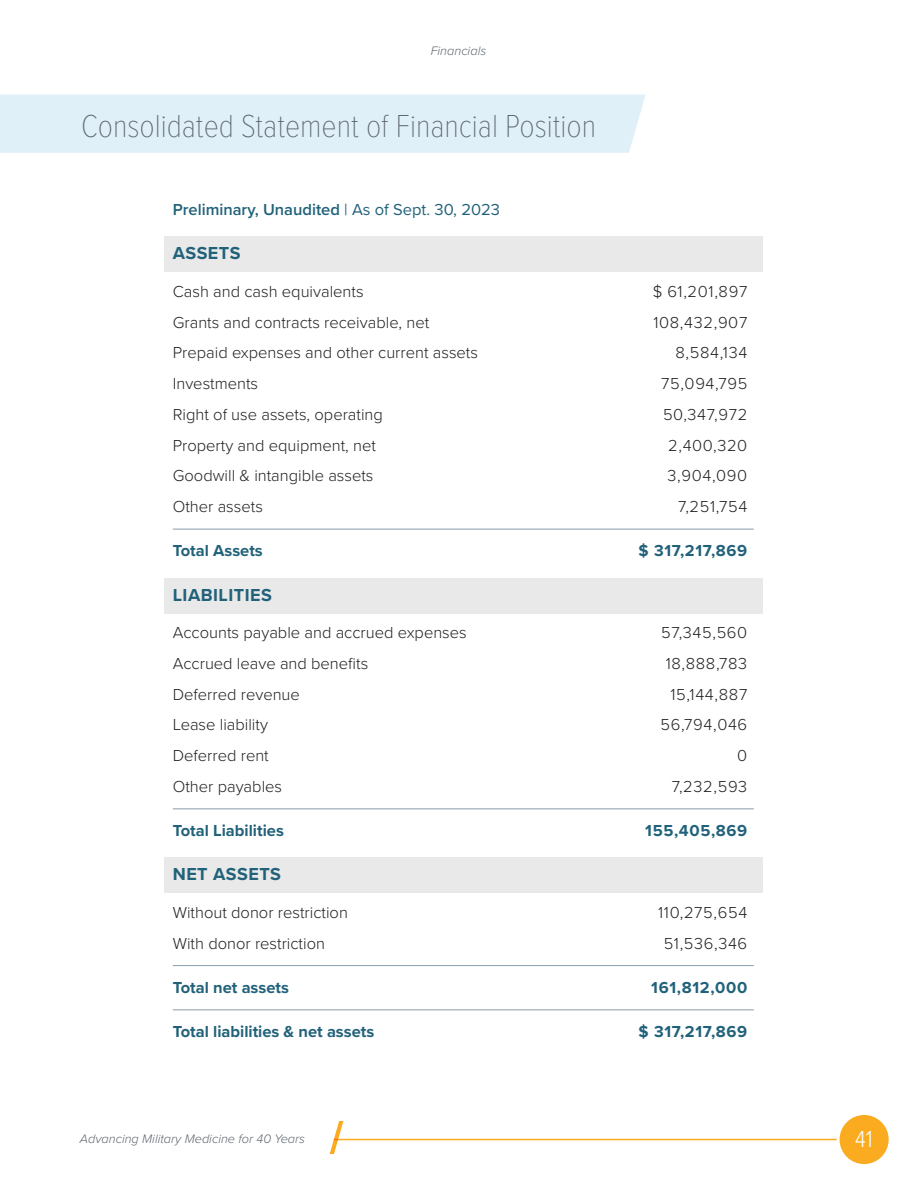
<style>
.page{position:relative;width:918px;height:1188px;background:#fff}
.page>*{position:absolute;margin:0;border:0;box-sizing:border-box;transform-origin:0 0}
.t1{font:100 33px "Proxima Nova Cond";color:#5c666f}
.t2{font:300 24px "Proxima Nova Cond";color:#fff}
.t3{font:700 18px "Proxima Nova";letter-spacing:.025em;color:#21627a}
.t4{font:300 16.5px "Proxima Nova";color:#231f20}
.t5{font:700 16.5px "Proxima Nova";color:#21627a}
.t6{font:700 16.5px "Proxima Nova";letter-spacing:.04em;color:#21627a}
.t7{font:600 16.5px "Proxima Nova";color:#21627a}
.t8{font:300 16.5px "Proxima Nova";letter-spacing:.04em;color:#231f20}
.t9{font:italic 300 12.75px "Proxima Nova";color:#5c666f}
.s1{font-weight:400}
</style>
<div class="page">
<div style="left:0;top:94px;width:646px;height:59px;background:#e0f0f9"></div>
<div style="left:164px;top:237px;width:598px;height:35px;background:#e9e9ea"></div>
<hr style="left:173px;top:529px;width:581px;height:1px;background:#899ead">
<div style="left:164px;top:578px;width:598px;height:35px;background:#e9e9ea"></div>
<hr style="left:173px;top:808px;width:581px;height:1px;background:#899ead">
<div style="left:164px;top:858px;width:598px;height:35px;background:#e9e9ea"></div>
<hr style="left:173px;top:965px;width:581px;height:1px;background:#899ead">
<hr style="left:173px;top:1009px;width:581px;height:1px;background:#899ead">
<hr style="left:0;top:1139px;width:838px;height:1px;background:#faab1f">
<div style="left:838px;top:1113px;width:52px;height:53px;background:#faab1f;border-radius:50%"></div>
<div style="left:837px;top:1112px;width:55px;height:55px;border:3px solid #fff;border-radius:50%"></div>
<svg style="left:0;top:1122px;width:346px;height:32px"></svg>
<p class="t9" style="left:431px;top:41px;width:57px">Financials</p>
<h1 class="t1" style="left:81px;top:102px;width:517px">Consolidated Statement of Financial Position</h1>
<p class="t7" style="left:173px;top:197px;width:329px">Preliminary, Unaudited <span class="s1">| As of Sept. 30, 2023</span></p>
<p class="t3" style="left:173px;top:240px;width:69px">ASSETS</p>
<p class="t4" style="left:173px;top:279px;width:192px">Cash and cash equivalents</p>
<p class="t4" style="left:653px;top:279px;width:96px">$ 61,201,897</p>
<p class="t4" style="left:173px;top:310px;width:258px">Grants and contracts receivable, net</p>
<p class="t8" style="left:653px;top:310px;width:95px">108,432,907</p>
<p class="t4" style="left:173px;top:341px;width:307px">Prepaid expenses and other current assets</p>
<p class="t4" style="left:676px;top:341px;width:73px">8,584,134</p>
<p class="t4" style="left:173px;top:371px;width:87px">Investments</p>
<p class="t4" style="left:661px;top:371px;width:88px">75,094,795</p>
<p class="t4" style="left:173px;top:402px;width:212px">Right of use assets, operating</p>
<p class="t4" style="left:663px;top:402px;width:86px">50,347,972</p>
<p class="t4" style="left:173px;top:433px;width:205px">Property and equipment, net</p>
<p class="t4" style="left:668px;top:433px;width:81px">2,400,320</p>
<p class="t4" style="left:173px;top:464px;width:202px">Goodwill &amp; intangible assets</p>
<p class="t4" style="left:668px;top:464px;width:81px">3,904,090</p>
<p class="t4" style="left:173px;top:494px;width:92px">Other assets</p>
<p class="t4" style="left:678px;top:494px;width:71px">7,251,754</p>
<p class="t5" style="left:173px;top:539px;width:91px">Total Assets</p>
<p class="t6" style="left:638px;top:539px;width:110px">$ 317,217,869</p>
<p class="t3" style="left:173px;top:581px;width:101px">LIABILITIES</p>
<p class="t4" style="left:173px;top:620px;width:296px">Accounts payable and accrued expenses</p>
<p class="t4" style="left:661px;top:620px;width:88px">57,345,560</p>
<p class="t4" style="left:173px;top:651px;width:197px">Accrued leave and benefits</p>
<p class="t4" style="left:666px;top:651px;width:83px">18,888,783</p>
<p class="t4" style="left:173px;top:682px;width:129px">Deferred revenue</p>
<p class="t4" style="left:671px;top:682px;width:78px">15,144,887</p>
<p class="t4" style="left:173px;top:713px;width:97px">Lease liability</p>
<p class="t4" style="left:660px;top:713px;width:88px">56,794,046</p>
<p class="t4" style="left:173px;top:743px;width:98px">Deferred rent</p>
<p class="t4" style="left:737px;top:743px;width:12px">0</p>
<p class="t4" style="left:173px;top:774px;width:111px">Other payables</p>
<p class="t4" style="left:672px;top:774px;width:77px">7,232,593</p>
<p class="t5" style="left:173px;top:818px;width:113px">Total Liabilities</p>
<p class="t6" style="left:645px;top:818px;width:104px">155,405,869</p>
<p class="t3" style="left:173px;top:861px;width:110px">NET ASSETS</p>
<p class="t4" style="left:173px;top:900px;width:177px">Without donor restriction</p>
<p class="t8" style="left:658px;top:900px;width:91px">110,275,654</p>
<p class="t4" style="left:173px;top:931px;width:154px">With donor restriction</p>
<p class="t4" style="left:664px;top:931px;width:85px">51,536,346</p>
<p class="t5" style="left:173px;top:975px;width:118px">Total net assets</p>
<p class="t6" style="left:651px;top:975px;width:98px">161,812,000</p>
<p class="t5" style="left:173px;top:1019px;width:203px">Total liabilities &amp; net assets</p>
<p class="t6" style="left:638px;top:1019px;width:110px">$ 317,217,869</p>
<p class="t9" style="left:80px;top:1129px;width:227px">Advancing Military Medicine for 40 Years</p>
<h2 class="t2" style="left:855px;top:1122px;width:19px">41</h2>
</div>
